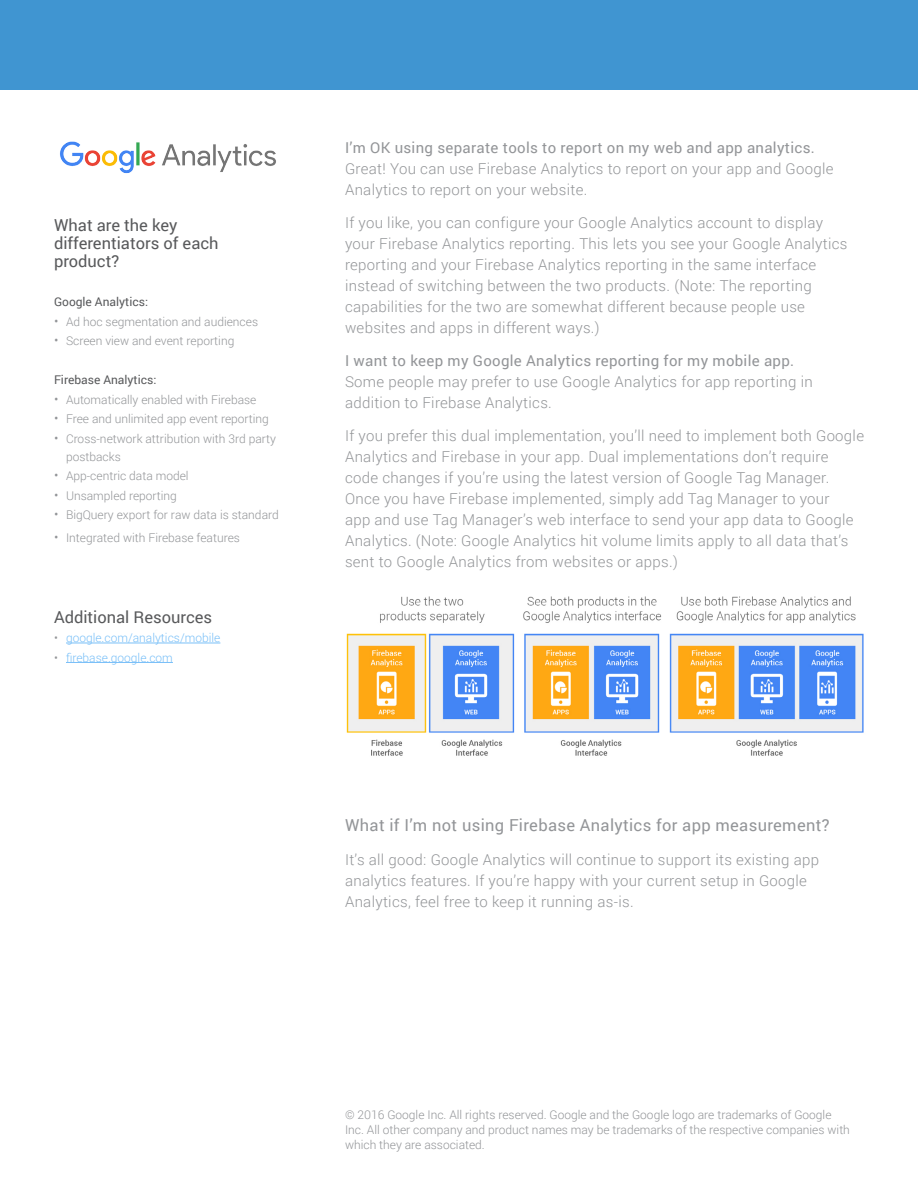
<style>
.page{position:relative;width:918px;height:1188px;background:#fff}
.page>*{position:absolute;margin:0;border:0;box-sizing:border-box;transform-origin:0 0}
.t1{font:16.5px/18px "Roboto";color:#58595b}
.t2{font:16.5px "Roboto";letter-spacing:.02em;color:#939598}
.t3{font:300 15px/21px "Roboto";letter-spacing:.02em;color:#939598}
.t4{font:15px "Roboto";letter-spacing:.02em;color:#939598}
.t5{font:300 12px/15px "Roboto";color:#939598}
.t6{font:300 12px "Roboto";color:#7ac0f8}
.t7{font:12px "Roboto";color:#58595b}
.s1{font-size:13.5px}
.s2{color:#939598}
</style>
<div class="page">
<img style="left:346px;top:596px;width:518px;height:160px">
<hr style="left:66px;top:643px;width:154px;height:1px;background:#7ac0f8">
<hr style="left:66px;top:662px;width:107px;height:1px;background:#7ac0f8">
<img style="left:60px;top:141px;width:216px;height:33px">
<div style="left:0;top:0;width:918px;height:90px;background:#4095d1"></div>
<p class="t1" style="left:54px;top:216px;width:166px">What are the key differentiators of each product?</p>
<p class="t7" style="left:54px;top:293px;width:96px">Google Analytics:</p>
<p class="t5" style="left:54px;top:313px;width:206px"><span class="s1">•</span> Ad hoc segmentation and audiences</p>
<p class="t5" style="left:54px;top:333px;width:182px"><span class="s1">•</span> Screen view and event reporting</p>
<p class="t7" style="left:54px;top:371px;width:104px">Firebase Analytics:</p>
<p class="t5" style="left:54px;top:391px;width:204px"><span class="s1">•</span> Automatically enabled with Firebase</p>
<p class="t5" style="left:54px;top:411px;width:216px"><span class="s1">•</span> Free and unlimited app event reporting</p>
<p class="t5" style="left:66px;top:429px;width:211px;line-height:18px;text-indent:-12px"><span class="s1">•</span> Cross-network attribution with 3rd party postbacks</p>
<p class="t5" style="left:54px;top:468px;width:136px"><span class="s1">•</span> App-centric data model</p>
<p class="t5" style="left:54px;top:487px;width:124px"><span class="s1">•</span> Unsampled reporting</p>
<p class="t5" style="left:54px;top:507px;width:226px"><span class="s1">•</span> BigQuery export for raw data is standard</p>
<p class="t5" style="left:54px;top:529px;width:187px"><span class="s1">•</span> Integrated with Firebase features</p>
<p class="t1" style="left:54px;top:607px;width:160px">Additional Resources</p>
<p class="t6" style="left:54px;top:630px;width:168px"><span class="s2">•</span> google.com/analytics/mobile</p>
<p class="t6" style="left:54px;top:649px;width:120px"><span class="s2">•</span> firebase.google.com</p>
<p class="t4" style="left:345px;top:137px;width:471px">I’m OK using separate tools to report on my web and app analytics.</p>
<p class="t3" style="left:345px;top:158px;width:490px">Great! You can use Firebase Analytics to report on your app and Google<br>Analytics to report on your website.</p>
<p class="t3" style="left:345px;top:212px;width:504px">If you like, you can configure your Google Analytics account to display your Firebase Analytics reporting. This lets you see your Google Analytics reporting and your Firebase Analytics reporting in the same interface instead of switching between the two products. (Note: The reporting capabilities for the two are somewhat different because people use websites and apps in different ways.)</p>
<p class="t4" style="left:345px;top:350px;width:451px">I want to keep my Google Analytics reporting for my mobile app.</p>
<p class="t3" style="left:345px;top:371px;width:469px">Some people may prefer to use Google Analytics for app reporting in addition to Firebase Analytics.</p>
<p class="t3" style="left:345px;top:425px;width:521px">If you prefer this dual implementation, you’ll need to implement both Google Analytics and Firebase in your app. Dual implementations don’t require code changes if you’re using the latest version of Google Tag Manager.<br>Once you have Firebase implemented, simply add Tag Manager to your<br>app and use Tag Manager’s web interface to send your app data to Google Analytics. (Note: Google Analytics hit volume limits apply to all data that’s sent to Google Analytics from websites or apps.)</p>
<p class="t2" style="left:345px;top:813px;width:486px">What if I’m not using Firebase Analytics for app measurement?</p>
<p class="t3" style="left:345px;top:849px;width:476px">It’s all good: Google Analytics will continue to support its existing app analytics features. If you’re happy with your current setup in Google<br>Analytics, feel free to keep it running as-is.</p>
<p class="t5" style="left:345px;top:1107px;width:507px">© 2016 Google Inc. All rights reserved. Google and the Google logo are trademarks of Google<br>Inc. All other company and product names may be trademarks of the respective companies with which they are associated.</p>
</div>
